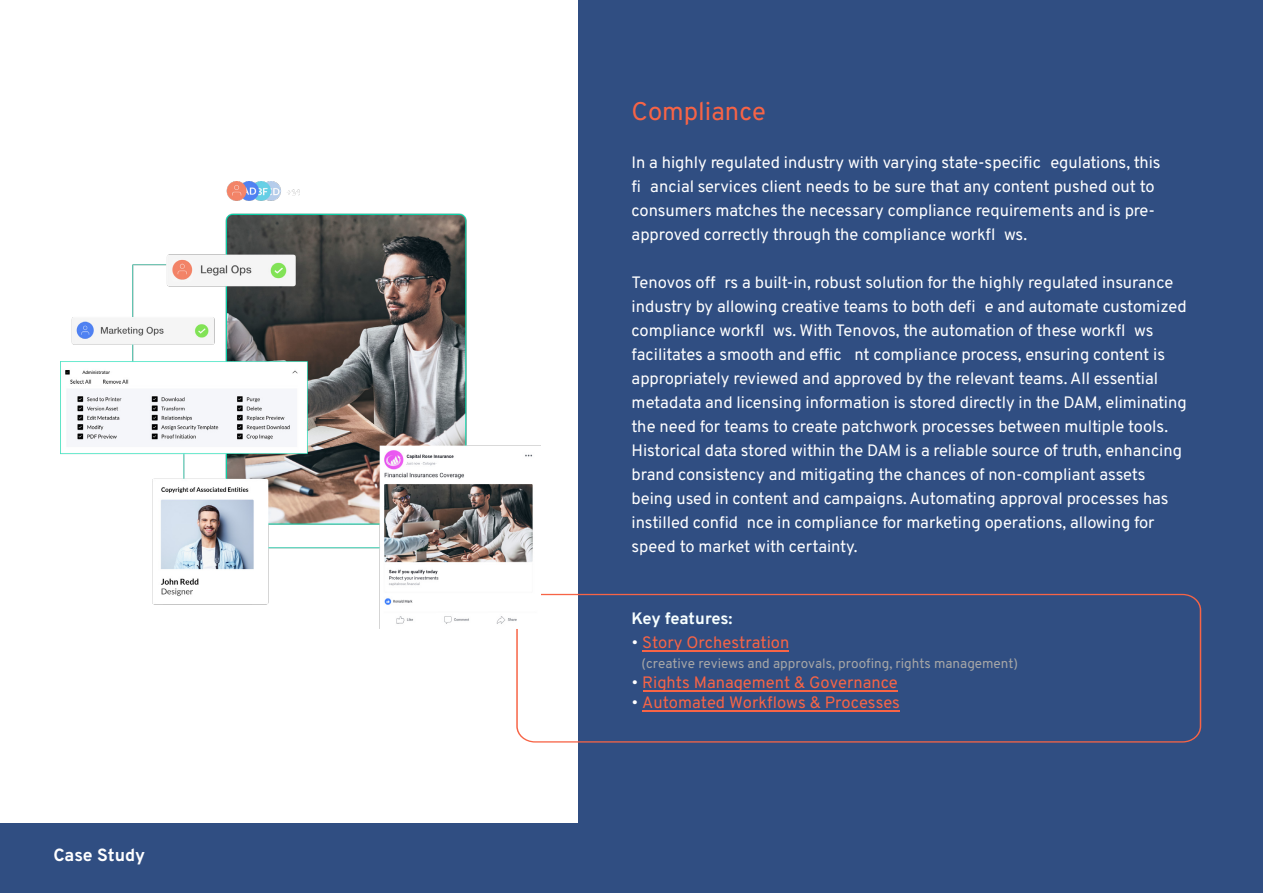
<style>
.page{position:relative;width:1263px;height:893px;background:#fff}
.page>*{position:absolute;margin:0;border:0;box-sizing:border-box;transform-origin:0 0}
.Body_text_1_-_left_justify{font:25.5px "Overpass";color:#f76446}
.Title_1{font:700 17.55px "Overpass";color:#fff}
.Body_text_1_-_left_justify-2{font:16.5px/24px "Overpass";color:#fff}
.Body_text_1_-_left_justify-3{font:16.5px "Overpass";color:#f76446}
.Body_text_1_-_left_justify-4{font:700 16.5px "Overpass";letter-spacing:-.015em;color:#f7ffff}
.Body_text_1_-_left_justify-5{font:13.5px "Overpass";color:#a6a6a6}
.s1{color:#fff}
</style>
<div class="page">
<div style="left:578px;top:0;width:685px;height:893px;background:#304e82"></div>
<div style="left:0;top:824px;width:1263px;height:69px;background:#304e82"></div>
<svg style="left:516px;top:593px;width:686px;height:150px"></svg>
<img style="left:61px;top:182px;width:479px;height:447px">
<hr style="left:642px;top:651px;width:147px;height:1px;background:#f76446">
<hr style="left:642px;top:690px;width:255px;height:1px;background:#f76446">
<hr style="left:642px;top:710px;width:258px;height:1px;background:#f76446">
<p class="Title_1" style="left:53px;top:841px;width:93px">Case Study</p>
<p class="Body_text_1_-_left_justify" style="left:631px;top:91px;width:136px">Compliance</p>
<p class="Body_text_1_-_left_justify-2" style="left:631px;top:150px;width:531px">In a highly regulated industry with varying state-specific egulations, this fi ancial services client needs to be sure that any content pushed out to consumers matches the necessary compliance requirements and is pre&shy;approved correctly through the compliance workfl ws.</p>
<p class="Body_text_1_-_left_justify-2" style="left:631px;top:270px;width:557px">Tenovos off rs a built-in, robust solution for the highly regulated insurance industry by allowing creative teams to both defi e and automate customized compliance workfl ws. With Tenovos, the automation of these workfl ws facilitates a smooth and effic nt compliance process, ensuring content is appropriately reviewed and approved by the relevant teams. All essential metadata and licensing information is stored directly in the DAM, eliminating the need for teams to create patchwork processes between multiple tools.<br>Historical data stored within the DAM is a reliable source of truth, enhancing brand consistency and mitigating the chances of non-compliant assets being used in content and campaigns. Automating approval processes has instilled confid nce in compliance for marketing operations, allowing for speed to market with certainty.</p>
<p class="Body_text_1_-_left_justify-4" style="left:631px;top:605px;width:103px">Key features:</p>
<p class="Body_text_1_-_left_justify-3" style="left:631px;top:629px;width:159px"><span class="s1">•</span> Story Orchestration</p>
<p class="Body_text_1_-_left_justify-5" style="left:641px;top:653px;width:378px">(creative reviews and approvals, proofing, rights management)</p>
<p class="Body_text_1_-_left_justify-3" style="left:631px;top:669px;width:268px"><span class="s1">•</span> Rights Management &amp; Governance</p>
<p class="Body_text_1_-_left_justify-3" style="left:631px;top:689px;width:270px"><span class="s1">•</span> Automated Workflows &amp; Processes</p>
</div>
